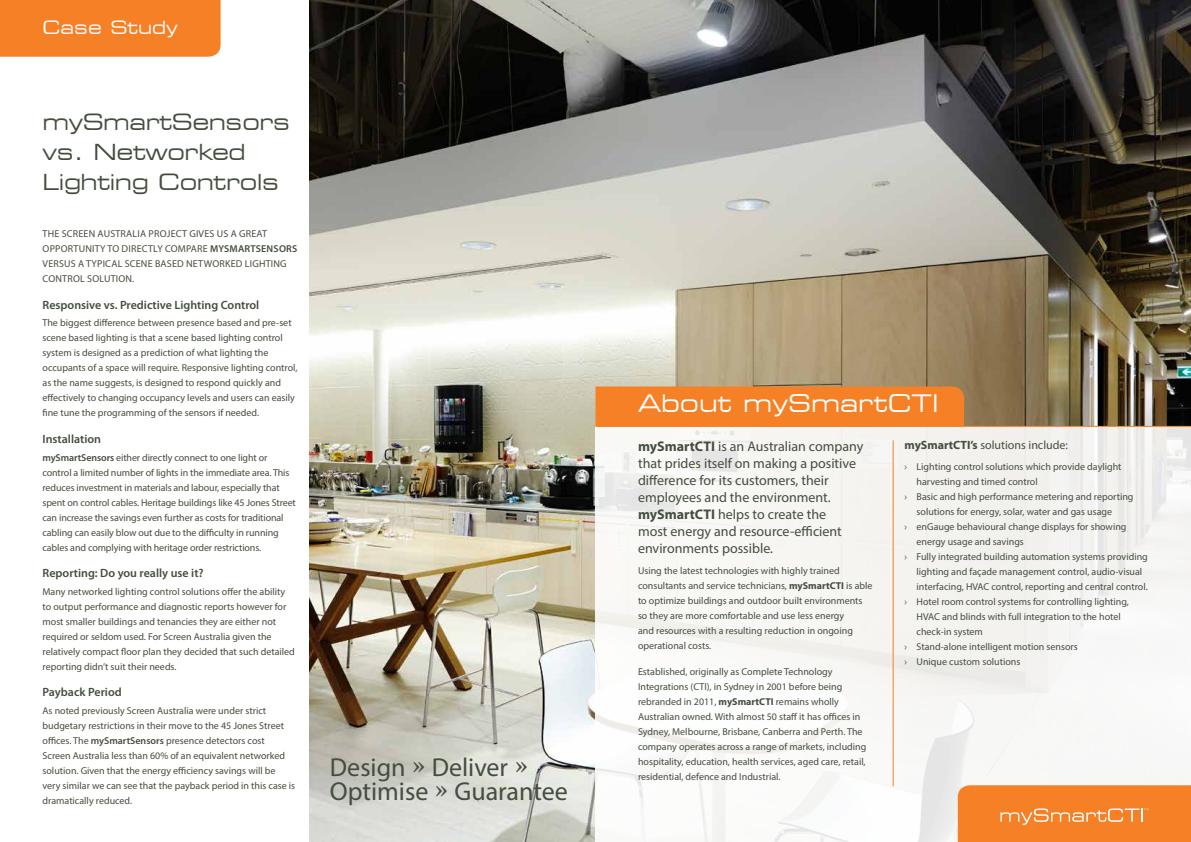
<style>
.page{position:relative;width:1191px;height:842px;background:#fff}
.page>*{position:absolute;margin:0;border:0;box-sizing:border-box;transform-origin:0 0}
.t1{font:26px/24px "Myriad Pro";color:#444d3e}
.t2{font:expanded 24px "Square 721 BT";color:#fff}
.t3{font:expanded 22px/30px "Square 721 BT";letter-spacing:-.02em;color:#444d3e}
.t4{font:expanded 18px "Square 721 BT";color:#fff}
.t5{font:14px/17px "Myriad Pro";color:#444d3e}
.t6{font:600 12px "Myriad Pro";color:#444d3e}
.t7{font:12px "Myriad Pro";color:#444d3e}
.t8{font:10px/15px "Myriad Pro";color:#444d3e}
.t9{font:10px/15px "Myriad Pro";letter-spacing:.02em;color:#444d3e}
.s1{font-weight:600}
.s2{font-family:"Georgia"}
.s3{font-weight:700}
</style>
<div class="page">
<img style="left:309px;top:0;width:882px;height:842px">
<div style="left:595px;top:426px;width:596px;height:416px;background:#f7f6f4"></div>
<svg style="left:957px;top:785px;width:234px;height:57px;background:#f5852f"></svg>
<div style="left:0;top:0;width:221px;height:57px;background:#f58025"></div>
<hr style="left:595px;top:426px;width:596px;height:1px;background:#f58025">
<hr style="left:893px;top:440px;width:1px;height:346px;background:#f58025">
<div style="left:595px;top:386px;width:369px;height:40px;background:#f58025"></div>
<h3 class="t4" style="left:43px;top:17px;width:137px">Case Study</h3>
<h3 class="t3" style="left:43px;top:107px;width:249px">mySmartSensors vs. Networked<br>Lighting Controls</h3>
<p class="t9" style="left:43px;top:226px;width:256px">THE SCREEN AUSTRALIA PROJECT GIVES US A GREAT OPPORTUNITY TO DIRECTLY COMPARE <span class="s1">MYSMARTSENSORS </span>VERSUS A TYPICAL SCENE BASED NETWORKED LIGHTING CONTROL SOLUTION.</p>
<p class="t6" style="left:43px;top:298px;width:218px">Responsive vs. Predictive Lighting Control</p>
<p class="t8" style="left:43px;top:315px;width:256px">The biggest difference between presence based and pre-set scene based lighting is that a scene based lighting control system is designed as a prediction of what lighting the occupants of a space will require. Responsive lighting control, as the name suggests, is designed to respond quickly and effectively to changing occupancy levels and users can easily fine tune the programming of the sensors if needed.</p>
<p class="t6" style="left:43px;top:432px;width:60px">Installation</p>
<p class="t8" style="left:43px;top:450px;width:255px"><span class="s1">mySmartSensors</span> either directly connect to one light or control a limited number of lights in the immediate area. This reduces investment in materials and labour, especially that spent on control cables. Heritage buildings like 45 Jones Street can increase the savings even further as costs for traditional cabling can easily blow out due to the difficulty in running cables and complying with heritage order restrictions.</p>
<p class="t6" style="left:43px;top:566px;width:163px">Reporting: Do you really use it?</p>
<p class="t8" style="left:43px;top:584px;width:254px">Many networked lighting control solutions offer the ability to output performance and diagnostic reports however for most smaller buildings and tenancies they are either not required or seldom used. For Screen Australia given the relatively compact floor plan they decided that such detailed reporting didn’t suit their needs.</p>
<p class="t6" style="left:43px;top:685px;width:81px">Payback Period</p>
<p class="t8" style="left:43px;top:703px;width:254px">As noted previously Screen Australia were under strict budgetary restrictions in their move to the 45 Jones Street offices. The <span class="s1">mySmartSensors</span> presence detectors cost Screen Australia less than 60% of an equivalent networked solution. Given that the energy efficiency savings will be very similar we can see that the payback period in this case is dramatically reduced.</p>
<h1 class="t1" style="left:330px;top:755px;width:240px">Design <span class="s2">»</span> Deliver <span class="s2">»<br></span>Optimise <span class="s2">»</span> Guarantee</h1>
<h2 class="t2" style="left:638px;top:389px;width:302px">About mySmartCTI</h2>
<p class="t5" style="left:638px;top:437px;width:227px"><span class="s3">mySmartCTI</span> is an Australian company that prides itself on making a positive difference for its customers, their employees and the environment. <span class="s3">mySmartCTI</span> helps to create the<br>most energy and resource-efficient environments possible.</p>
<p class="t8" style="left:638px;top:562px;width:236px">Using the latest technologies with highly trained consultants and service technicians, <span class="s3">mySmartCTI</span> is able to optimize buildings and outdoor built environments so they are more comfortable and use less energy<br>and resources with a resulting reduction in ongoing operational costs.</p>
<p class="t8" style="left:638px;top:664px;width:230px">Established, originally as Complete Technology Integrations (CTI), in Sydney in 2001 before being rebranded in 2011, <span class="s3">mySmartCTI</span> remains wholly Australian owned. With almost 50 staff it has offices in Sydney, Melbourne, Brisbane, Canberra and Perth. The company operates across a range of markets, including hospitality, education, health services, aged care, retail, residential, defence and Industrial.</p>
<p class="t7" style="left:904px;top:438px;width:165px"><span class="s3">mySmartCTI’s</span> solutions include:</p>
<p class="t8" style="left:904px;top:459px;width:218px">› Lighting control solutions which provide daylight</p>
<p class="t8" style="left:916px;top:474px;width:123px">harvesting and timed control</p>
<p class="t8" style="left:904px;top:489px;width:230px">› Basic and high performance metering and reporting</p>
<p class="t8" style="left:916px;top:504px;width:197px">solutions for energy, solar, water and gas usage</p>
<p class="t8" style="left:904px;top:519px;width:223px">› enGauge behavioural change displays for showing</p>
<p class="t8" style="left:916px;top:534px;width:109px">energy usage and savings</p>
<p class="t8" style="left:904px;top:549px;width:245px">› Fully integrated building automation systems providing</p>
<p class="t8" style="left:916px;top:564px;width:227px">lighting and façade management control, audio-visual</p>
<p class="t8" style="left:916px;top:579px;width:233px">interfacing, HVAC control, reporting and central control.</p>
<p class="t8" style="left:904px;top:594px;width:226px">› Hotel room control systems for controlling lighting,</p>
<p class="t8" style="left:916px;top:609px;width:206px">HVAC and blinds with full integration to the hotel</p>
<p class="t8" style="left:916px;top:624px;width:68px">check-in system</p>
<p class="t8" style="left:904px;top:639px;width:175px">› Stand-alone intelligent motion sensors</p>
<p class="t8" style="left:904px;top:654px;width:117px">› Unique custom solutions</p>
</div>
